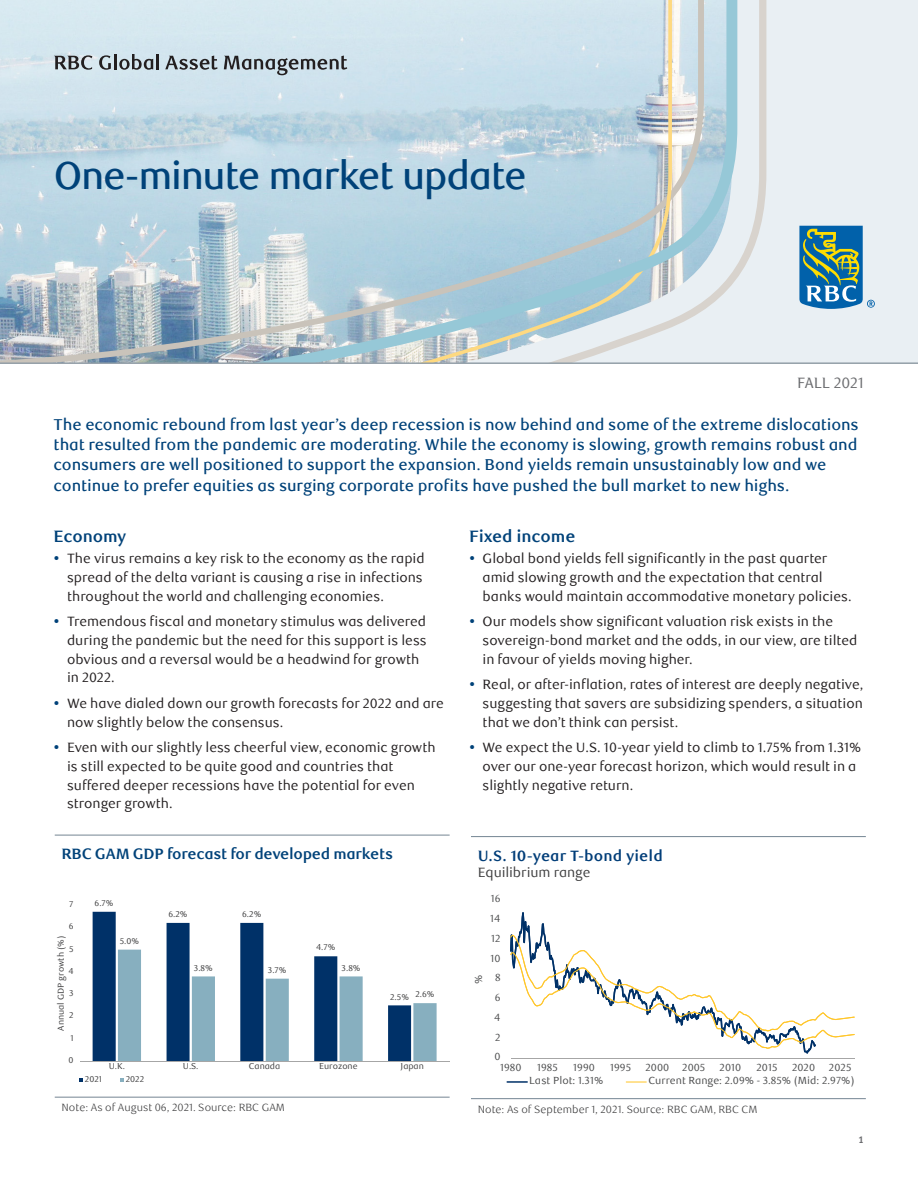
<style>
.page{position:relative;width:918px;height:1188px;background:#fff}
.page>*{position:absolute;margin:0;border:0;box-sizing:border-box;transform-origin:0 0}
.Primary_Headline{font:500 39px "RBC Display";letter-spacing:-.02em;color:#004279}
.Subhead{font:700 16.5px "RBC Text";letter-spacing:-.01em;color:#004279}
.Intro_text{font:500 15.75px/20.2px "RBC Text";letter-spacing:-.01em;color:#004279}
.Chart_Table_Title{font:700 15px "RBC Text";letter-spacing:-.02em;color:#004279}
.Chart_header{font:700 15px "RBC Text";letter-spacing:.005em;color:#003d78}
.Advisor_use_only{font:15px "RBC Text Cond";letter-spacing:-.005em;color:#6c6d70}
.t1{font:13.5px/18.8px "RBC Text";letter-spacing:-.005em;color:#231f20}
.ex_2ndline{font:13.5px "RBC Text";letter-spacing:-.005em;color:#3e3e3f}
.Source{font:300 10.5px "RBC Text";color:#3e3e3f}
.t2{font:10.35px "RBC Text";color:#4b4c4d}
.t3{font:9.75px "Meta Bold LF";color:#6c6d70}
.t4{font:8.55px "RBC Text";letter-spacing:-.005em;color:#3f3f40}
</style>
<div class="page">
<hr style="left:55px;top:835px;width:395px;height:1px;background:#748593">
<hr style="left:55px;top:1097px;width:395px;height:1px;background:#748593">
<svg style="left:93px;top:912px;width:171px;height:149px"></svg>
<svg style="left:118px;top:950px;width:319px;height:111px"></svg>
<hr style="left:80px;top:1061px;width:369px;height:1px;background:#a6a6a6">
<svg style="left:120px;top:1079px;width:4px;height:3px"></svg>
<hr style="left:471px;top:836px;width:395px;height:1px;background:#748593">
<hr style="left:471px;top:1098px;width:395px;height:1px;background:#748593">
<hr style="left:511px;top:1058px;width:343px;height:1px;background:#a6a6a6">
<svg style="left:511px;top:912px;width:344px;height:142px"></svg>
<hr style="left:506px;top:1081px;width:22px;height:2px;background:#003168">
<hr style="left:626px;top:1081px;width:21px;height:2px;background:#ffc72c">
<div style="left:0;top:0;width:918px;height:364px;background:#e9eff3"></div>
<svg style="left:737px;top:0;width:29px;height:278px"></svg>
<svg style="left:0;top:0;width:737px;height:362px"></svg>
<svg style="left:799px;top:226px;width:76px;height:83px"></svg>
<svg style="left:54px;top:55px;width:38px;height:15px"></svg>
<svg style="left:99px;top:55px;width:12px;height:15px"></svg>
<hr style="left:114px;top:54px;width:3px;height:15px;background:#231f20">
<svg style="left:119px;top:54px;width:34px;height:16px"></svg>
<hr style="left:156px;top:54px;width:3px;height:15px;background:#231f20">
<svg style="left:165px;top:56px;width:53px;height:14px"></svg>
<svg style="left:224px;top:56px;width:123px;height:19px"></svg>
<hr style="left:0;top:362px;width:918px;height:2px;background:#94a0a9">
<p class="Primary_Headline" style="left:54px;top:153px;width:474px">One-minute market update</p>
<p class="Advisor_use_only" style="left:797px;top:374px;width:68px">FALL 2021</p>
<p class="Intro_text" style="left:54px;top:415px;width:807px">The economic rebound from last year’s deep recession is now behind and some of the extreme dislocations that resulted from the pandemic are moderating. While the economy is slowing, growth remains robust and consumers are well positioned to support the expansion. Bond yields remain unsustainably low and we continue to prefer equities as surging corporate profits have pushed the bull market to new highs.</p>
<p class="Subhead" style="left:54px;top:526px;width:74px">Economy</p>
<p class="t1" style="left:67px;top:549px;width:359px">The virus remains a key risk to the economy as the rapid spread of the delta variant is causing a rise in infections throughout the world and challenging economies.</p>
<p class="t1" style="left:67px;top:612px;width:361px">Tremendous fiscal and monetary stimulus was delivered during the pandemic but the need for this support is less obvious and a reversal would be a headwind for growth in 2022.</p>
<p class="t1" style="left:67px;top:694px;width:378px">We have dialed down our growth forecasts for 2022 and are now slightly below the consensus.</p>
<p class="t1" style="left:67px;top:738px;width:370px">Even with our slightly less cheerful view, economic growth is still expected to be quite good and countries that suffered deeper recessions have the potential for even stronger growth.</p>
<p class="Subhead" style="left:469px;top:526px;width:108px">Fixed income</p>
<p class="t1" style="left:483px;top:549px;width:370px">Global bond yields fell significantly in the past quarter amid slowing growth and the expectation that central banks would maintain accommodative monetary policies.</p>
<p class="t1" style="left:483px;top:612px;width:376px">Our models show significant valuation risk exists in the sovereign-bond market and the odds, in our view, are tilted in favour of yields moving higher.</p>
<p class="t1" style="left:483px;top:675px;width:382px;text-align:justify">Real, or after-inflation, rates of interest are deeply negative, suggesting that savers are subsidizing spenders, a situation that we don’t think can persist.</p>
<p class="t1" style="left:483px;top:738px;width:380px">We expect the U.S. 10-year yield to climb to 1.75% from 1.31% over our one-year forecast horizon, which would result in a slightly negative return.</p>
<p class="Chart_Table_Title" style="left:62px;top:845px;width:333px">RBC GAM GDP forecast for developed markets</p>
<p class="Chart_header" style="left:478px;top:847px;width:187px">U.S. 10-year T-bond yield</p>
<p class="ex_2ndline" style="left:478px;top:865px;width:114px">Equilibrium range</p>
<p class="t4" style="left:69px;top:899px;width:6px">7</p>
<p class="t4" style="left:95px;top:898px;width:20px">6.7%</p>
<p class="t2" style="left:491px;top:893px;width:11px">16</p>
<p class="t4" style="left:69px;top:921px;width:6px">6</p>
<p class="t4" style="left:168px;top:909px;width:21px">6.2%</p>
<p class="t4" style="left:242px;top:909px;width:21px">6.2%</p>
<p class="t2" style="left:490px;top:912px;width:12px">14</p>
<p class="t4" style="left:56px;top:1031px;width:97px;rotate:-90deg">Annual GDP growth (%)</p>
<p class="t4" style="left:69px;top:944px;width:6px">5</p>
<p class="t4" style="left:68px;top:966px;width:7px">4</p>
<p class="t4" style="left:69px;top:988px;width:6px">3</p>
<p class="t4" style="left:69px;top:1010px;width:6px">2</p>
<p class="t4" style="left:120px;top:936px;width:21px">5.0%</p>
<p class="t4" style="left:316px;top:943px;width:21px">4.7%</p>
<p class="t4" style="left:194px;top:963px;width:20px">3.8%</p>
<p class="t4" style="left:268px;top:965px;width:20px">3.7%</p>
<p class="t4" style="left:342px;top:963px;width:20px">3.8%</p>
<p class="t4" style="left:415px;top:989px;width:21px">2.6%</p>
<p class="t4" style="left:390px;top:992px;width:20px">2.5%</p>
<p class="t2" style="left:472px;top:984px;width:11px;rotate:-90deg">%</p>
<p class="t2" style="left:491px;top:932px;width:11px">12</p>
<p class="t2" style="left:491px;top:952px;width:12px">10</p>
<p class="t2" style="left:495px;top:972px;width:7px">8</p>
<p class="t2" style="left:495px;top:991px;width:7px">6</p>
<p class="t2" style="left:494px;top:1011px;width:8px">4</p>
<p class="t4" style="left:70px;top:1033px;width:5px">1</p>
<p class="t2" style="left:495px;top:1031px;width:7px">2</p>
<p class="t4" style="left:69px;top:1055px;width:7px">0</p>
<p class="t4" style="left:109px;top:1061px;width:18px">U.K.</p>
<p class="t4" style="left:183px;top:1061px;width:17px">U.S.</p>
<p class="t4" style="left:249px;top:1061px;width:33px">Canada</p>
<p class="t4" style="left:319px;top:1061px;width:40px">Eurozone</p>
<p class="t4" style="left:401px;top:1061px;width:25px">Japan</p>
<p class="t2" style="left:494px;top:1051px;width:8px">0</p>
<p class="t2" style="left:500px;top:1061px;width:23px">1980</p>
<p class="t2" style="left:537px;top:1061px;width:22px">1985</p>
<p class="t2" style="left:573px;top:1061px;width:23px">1990</p>
<p class="t2" style="left:610px;top:1061px;width:22px">1995</p>
<p class="t2" style="left:645px;top:1061px;width:25px">2000</p>
<p class="t2" style="left:682px;top:1061px;width:25px">2005</p>
<p class="t2" style="left:720px;top:1061px;width:23px">2010</p>
<p class="t2" style="left:757px;top:1061px;width:22px">2015</p>
<p class="t2" style="left:792px;top:1061px;width:25px">2020</p>
<p class="t2" style="left:829px;top:1061px;width:24px">2025</p>
<p class="t4" style="left:85px;top:1074px;width:19px">2021</p>
<p class="t4" style="left:126px;top:1074px;width:20px">2022</p>
<p class="t2" style="left:529px;top:1075px;width:76px">Last Plot: 1.31%</p>
<p class="t2" style="left:648px;top:1075px;width:208px">Current Range: 2.09% - 3.85% (Mid: 2.97%)</p>
<p class="Source" style="left:62px;top:1102px;width:225px">Note: As of August 06, 2021. Source: RBC GAM</p>
<p class="Source" style="left:478px;top:1103px;width:281px">Note: As of September 1, 2021. Source: RBC GAM, RBC CM</p>
<p class="t3" style="left:859px;top:1134px;width:7px">1</p>
</div>
